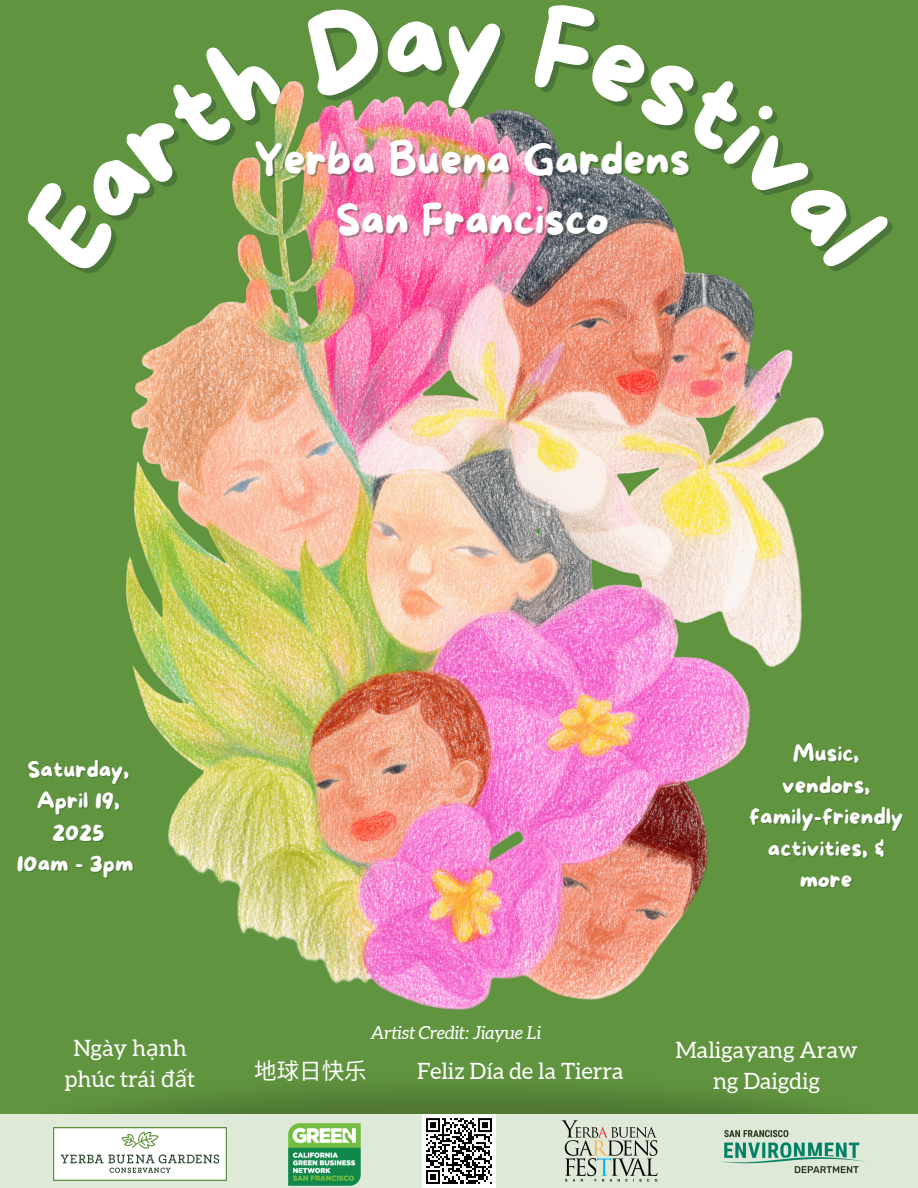
<style>
.page{position:relative;width:918px;height:1188px;background:#61943f}
.page>*{position:absolute;margin:0;border:0;box-sizing:border-box;transform-origin:0 0}
.t1{font:43.2px "More Sugar";color:#fff}
.t2{font:22.5px/31.5px "More Sugar";color:#fff;text-align:center}
.t3{font:22.5px/31.5px "Aleo";color:#fff;text-align:center}
.t4{font:22.5px "Noto Sans CJ Ksc";color:#fff}
.t5{font:italic 18px "Aleo";color:#fff}
.s1{font-family:"Noto Sans"}
.s2{color:rgb(46 73 48/.4)}
</style>
<div class="page">
<img style="left:126px;top:81px;width:698px;height:929px">
<div style="left:0;top:1114px;width:918px;height:74px;background:#dee9d7"></div>
<img style="left:288px;top:1123px;width:73px;height:63px">
<img style="left:720px;top:1130px;width:144px;height:44px">
<img style="left:562px;top:1120px;width:95px;height:62px">
<img style="left:53px;top:1127px;width:174px;height:53px">
<div style="left:422px;top:1114px;width:74px;height:74px;background:#fff"></div>
<svg style="left:426px;top:1118px;width:66px;height:66px"></svg>
<svg style="left:126px;top:81px;width:161px;height:197px"></svg>
<svg style="left:300px;top:81px;width:201px;height:29px"></svg>
<svg style="left:531px;top:81px;width:293px;height:190px"></svg>
<p class="t1" style="left:254px;top:136px;width:438px">Yerba Buena Gardens</p>
<p class="t1" style="left:336px;top:196px;width:275px">San Francisco</p>
<p class="t2" style="left:17px;top:755px;width:118px">Saturday,<br>April 19,<br>2025<br>10am - 3pm</p>
<p class="t3" style="left:65px;top:1032px;width:132px">Ngày h<span class="s1">ạ</span>nh phúc trái <span class="s1">đấ</span>t</p>
<p class="t2" style="left:749px;top:739px;width:156px">Music, vendors, family-friendly activities, &amp; <span class="s2">m</span>ore</p>
<p class="t5" style="left:371px;top:1022px;width:172px">Artist Credit: Jiayue Li</p>
<h3 class="t4" style="left:254px;top:1053px;width:114px">地球⽇快乐</h3>
<h3 class="t3" style="left:417px;top:1056px;width:208px">Feliz Día de la Tierra</h3>
<h3 class="t3" style="left:675px;top:1034px;width:184px">Maligayang Araw ng Daigdig</h3>
</div>
